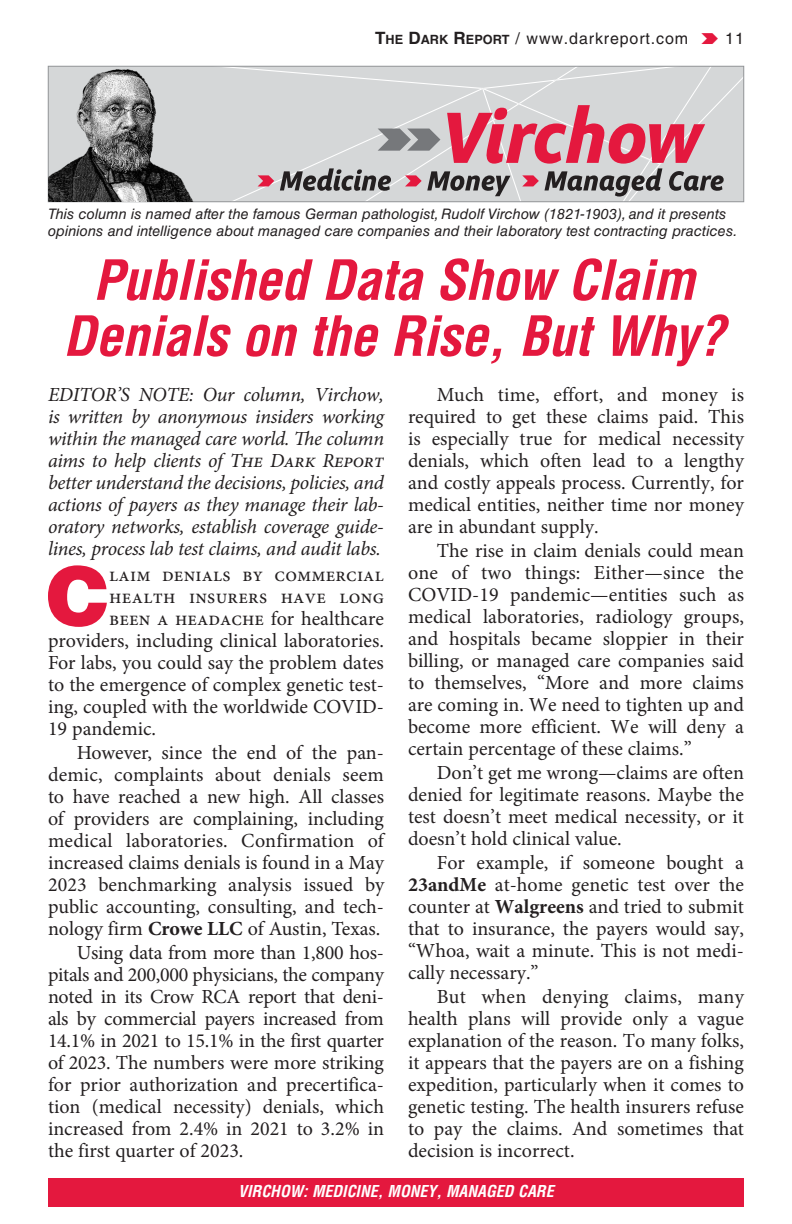
<style>
.page{position:relative;width:792px;height:1224px;background:#fff}
.page>*{position:absolute;margin:0;border:0;box-sizing:border-box;transform-origin:0 0}
.t1{font:900 81.2px "Helvetica LT Std";color:#e4183e}
.t2{font:italic 700 condensed 54px/56px "Helvetica LT Std";letter-spacing:-.01em;color:#e4183e;text-align:center}
.t3{font:20px/22px "Minion Pro";color:#231f20;text-align:justify}
.t4{font:italic 20px/22px "Minion Pro";letter-spacing:-.015em;color:#231f20;text-align:justify}
.t5{font:16px "Helvetica LT Std";letter-spacing:.055em;color:#231f20}
.t6{font:italic 700 condensed 16px "Helvetica LT Std";color:#fff}
.t7{font:italic 14.4px/17.4px "Helvetica LT Std";letter-spacing:.005em;color:#231f20}
.s1{font-weight:700;font-size:17px}
.s2{font-weight:700;font-size:12.8px}
.s3{font-weight:700}
</style>
<div class="page">
<img style="left:48px;top:70px;width:156px;height:132px">
<svg style="left:212px;top:66px;width:532px;height:136px;background:#ccbabe"></svg>
<div style="left:48px;top:1178px;width:696px;height:29px;background:#e4183e"></div>
<p class="t5" style="left:375px;top:29px;width:315px"><span class="s1">T</span><span class="s2">HE</span> <span class="s1">D</span><span class="s2">ARK</span> <span class="s1">R</span><span class="s2">EPORT</span> / www.darkreport.com</p>
<p class="t5" style="left:725px;top:29px;width:20px">11</p>
<p class="t7" style="left:48px;top:205px;width:691px">This column is named after the famous German pathologist, Rudolf Virchow (1821-1903), and it presents opinions and intelligence about managed care companies and their laboratory test contracting practices.</p>
<p class="t2" style="left:63px;top:253px;width:664px">Published Data Show Claim<br>Denials on the Rise, But Why?</p>
<p class="t4" style="left:48px;top:384px;width:338px">EDITOR’S NOTE: Our column, Virchow, is written by anonymous insiders working within the managed care world. The column aims to help clients of The Dark Report better understand the decisions, policies, and actions of payers as they manage their lab&shy;oratory networks, establish coverage guide&shy;lines, process lab test claims, and audit labs.</p>
<p class="t1" style="left:46px;top:543px;width:65px">C</p>
<p class="t3" style="left:109px;top:564px;width:276px">laim denials by commercial</p>
<p class="t3" style="left:109px;top:586px;width:276px">health insurers have long</p>
<p class="t3" style="left:109px;top:608px;width:276px">been a headache for healthcare</p>
<p class="t3" style="left:48px;top:630px;width:338px">providers, including clinical laboratories.</p>
<p class="t3" style="left:48px;top:652px;width:337px">For labs, you could say the problem dates</p>
<p class="t3" style="left:48px;top:674px;width:338px">to the emergence of complex genetic test-</p>
<p class="t3" style="left:48px;top:696px;width:338px">ing, coupled with the worldwide COVID-</p>
<p class="t3" style="left:48px;top:718px;width:110px">19 pandemic.</p>
<p class="t3" style="left:48px;top:742px;width:339px;text-indent:29px">However, since the end of the pan&shy;demic, complaints about denials seem to have reached a new high. All classes of providers are complaining, including medical laboratories. Confirmation of increased claims denials is found in a May 2023 benchmarking analysis issued by public accounting, consulting, and tech&shy;nology firm <span class="s3">Crowe LLC</span> of Austin, Texas.</p>
<p class="t3" style="left:48px;top:942px;width:338px;text-indent:29px">Using data from more than 1,800 hos&shy;pitals and 200,000 physicians, the company noted in its Crow RCA report that deni&shy;als by commercial payers increased from 14.1% in 2021 to 15.1% in the first quarter of 2023. The numbers were more striking for prior authorization and precertifica&shy;tion (medical necessity) denials, which increased from 2.4% in 2021 to 3.2% in the first quarter of 2023.</p>
<p class="t3" style="left:408px;top:384px;width:338px;text-indent:29px">Much time, effort, and money is required to get these claims paid. This is especially true for medical necessity denials, which often lead to a lengthy and costly appeals process. Currently, for medical entities, neither time nor money are in abundant supply.</p>
<p class="t3" style="left:408px;top:540px;width:338px;text-indent:29px">The rise in claim denials could mean one of two things: Either—since the COVID-19 pandemic—entities such as medical laboratories, radiology groups, and hospitals became sloppier in their billing, or managed care companies said to themselves, “More and more claims are coming in. We need to tighten up and become more efficient. We will deny a certain percentage of these claims.”</p>
<p class="t3" style="left:408px;top:762px;width:338px;text-indent:29px">Don’t get me wrong—claims are often denied for legitimate reasons. Maybe the test doesn’t meet medical necessity, or it doesn’t hold clinical value.</p>
<p class="t3" style="left:408px;top:852px;width:338px;text-indent:29px">For example, if someone bought a <span class="s3">23andMe</span> at-home genetic test over the counter at <span class="s3">Walgreens</span> and tried to submit that to insurance, the payers would say, “Whoa, wait a minute. This is not medi&shy;cally necessary.”</p>
<p class="t3" style="left:408px;top:986px;width:338px;text-indent:29px">But when denying claims, many health plans will provide only a vague explanation of the reason. To many folks, it appears that the payers are on a fishing expedition, particularly when it comes to genetic testing. The health insurers refuse to pay the claims. And sometimes that decision is incorrect.</p>
<p class="t6" style="left:238px;top:1181px;width:317px">VIRCHOW: MEDICINE, MONEY, MANAGED CARE</p>
</div>
